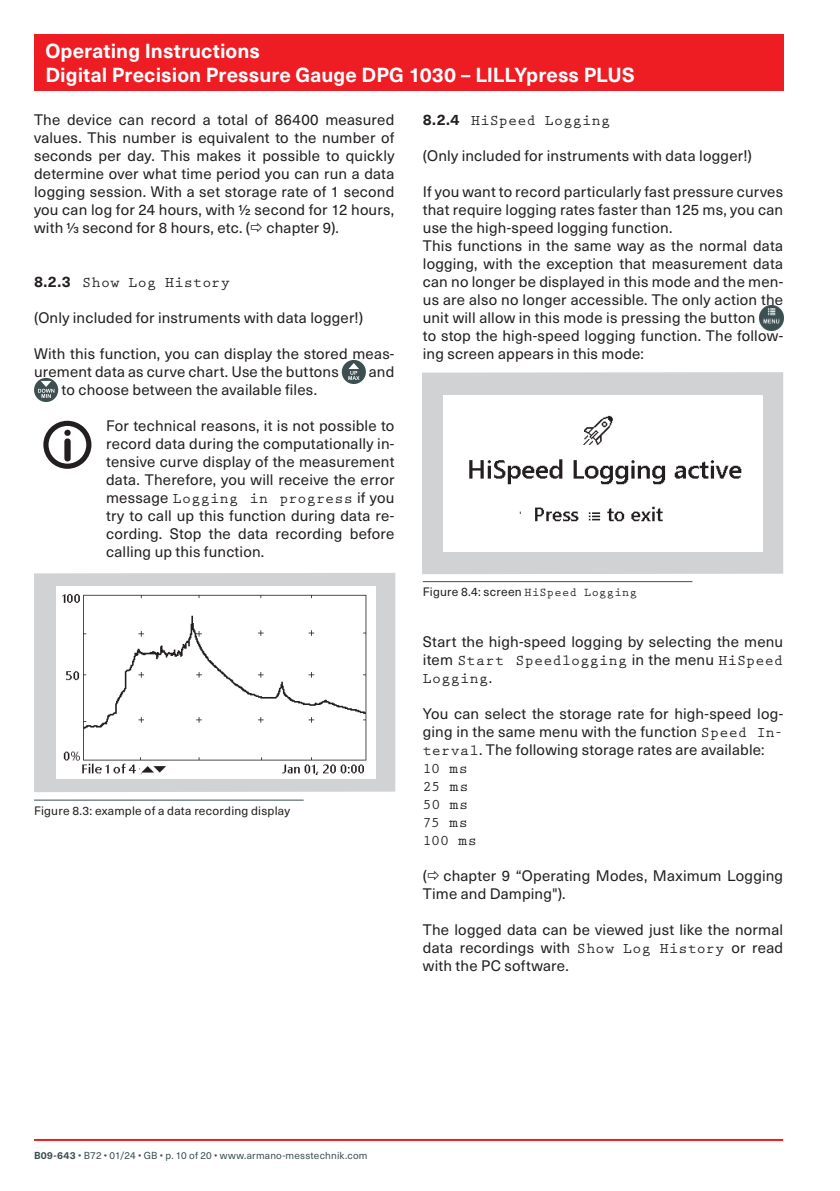
<style>
.page{position:relative;width:840px;height:1191px;background:#fff}
.page>*{position:absolute;margin:0;border:0;box-sizing:border-box;transform-origin:0 0}
.t1{font:700 20px/24px "Neue Haas Unica W1 G";letter-spacing:.005em;color:#fff}
.t2{font:15px/18px "Neue Haas Unica W1 G";letter-spacing:.01em;color:#231f20;text-align:justify}
.t3{font:700 15px/18px "Prestige Elite Std";letter-spacing:.02em;color:#231f20}
.t4{font:700 15px/18px "Prestige Elite Std";letter-spacing:-.005em;color:#231f20}
.t5{font:12px "Neue Haas Unica W1 G";letter-spacing:.02em;color:#231f20}
.t6{font:10px "Neue Haas Unica W1 G";letter-spacing:.02em;color:#3d4f51}
.s1{font-family:"Neue Haas Unica W1 G"}
.s2{font-family:"Neue Haas Unica W1 G";font-weight:400}
.s3{font-family:"Prestige Elite Std";font-weight:700}
.s4{font-weight:700}
</style>
<div class="page">
<hr style="left:34px;top:1139px;width:748px;height:2px;background:#ee1d23">
<div style="left:34px;top:34px;width:748px;height:57px;background:#ee1d23"></div>
<div style="left:341px;top:360px;width:24px;height:24px;background:#3d4f51;border-radius:50%"></div>
<svg style="left:348px;top:363px;width:11px;height:17px"></svg>
<div style="left:34px;top:378px;width:24px;height:24px;background:#3d4f51;border-radius:50%"></div>
<svg style="left:38px;top:381px;width:16px;height:17px"></svg>
<div style="left:43px;top:421px;width:48px;height:48px;border:5px solid #231f20;border-radius:50%"></div>
<svg style="left:64px;top:430px;width:7px;height:31px"></svg>
<div style="left:34px;top:573px;width:361px;height:219px;background:#d1d2d4"></div>
<img style="left:56px;top:586px;width:319px;height:192px">
<hr style="left:34px;top:799px;width:269px;height:1px;background:#3d4f51">
<img style="left:759px;top:306px;width:23px;height:24px">
<div style="left:422px;top:372px;width:360px;height:202px;background:#d1d2d4"></div>
<img style="left:443px;top:395px;width:319px;height:156px">
<hr style="left:422px;top:581px;width:270px;height:1px;background:#3d4f51">
<h1 class="t1" style="left:45px;top:38px;width:590px">Operating Instructions<br>Digital Precision Pressure Gauge DPG 1030 – LILLYpress PLUS</h1>
<p class="t2" style="left:34px;top:110px;width:362px">The device can record a total of 86400 measured values. This number is equivalent to the number of seconds per day. This makes it possible to quickly determine over what time period you can run a data logging session. With a set storage rate of 1 second you can log for 24 hours, with 1/2 second for 12 hours, with 1/3 second for 8 hours, etc. ( chapter 9).</p>
<p class="t3" style="left:422px;top:112px;width:189px"><span class="s1">8.2.4</span> HiSpeed Logging</p>
<p class="t2" style="left:422px;top:146px;width:330px">(Only included for instruments with data logger!)</p>
<p class="t2" style="left:422px;top:182px;width:362px;text-align:left">If you want to record particularly fast pressure curves that require logging rates faster than 125 ms, you can use the high-speed logging function.<br>This functions in the same way as the normal data logging, with the exception that measurement data can no longer be displayed in this mode and the men&shy;us are also no longer accessible. The only action the unit will allow in this mode is pressing the button<br>to stop the high-speed logging function. The follow&shy;ing screen appears in this mode:</p>
<p class="t3" style="left:34px;top:274px;width:197px"><span class="s1">8.2.3</span> Show Log History</p>
<p class="t2" style="left:34px;top:308px;width:330px">(Only included for instruments with data logger!)</p>
<p class="t2" style="left:34px;top:344px;width:362px">With this function, you can display the stored meas&shy;urement data as curve chart. Use the buttons</p>
<p class="t2" style="left:368px;top:362px;width:27px">and</p>
<p class="t2" style="left:62px;top:380px;width:257px">to choose between the available files.</p>
<p class="t2" style="left:106px;top:416px;width:290px">For technical reasons, it is not possible to record data during the computationally in&shy;tensive curve display of the measurement data. Therefore, you will receive the error</p>
<p class="t3" style="left:106px;top:490px;width:289px"><span class="s2">message</span> Logging in progress <span class="s2">if you</span></p>
<p class="t2" style="left:106px;top:506px;width:289px">try to call up this function during data re&shy;cording. Stop the data recording before calling up this function.</p>
<p class="t5" style="left:34px;top:801px;width:257px">Figure 8.3: example of a data recording display</p>
<p class="t5" style="left:422px;top:583px;width:215px">Figure 8.4: screen <span class="s3">HiSpeed Logging</span></p>
<p class="t2" style="left:422px;top:632px;width:361px">Start the high-speed logging by selecting the menu</p>
<p class="t3" style="left:422px;top:652px;width:362px"><span class="s2">item</span> Start Speedlogging <span class="s2">in the menu</span> HiSpeed<br>Logging<span class="s2">.</span></p>
<p class="t2" style="left:422px;top:704px;width:361px">You can select the storage rate for high-speed log&shy;ging in the same menu with the function <span class="s3">Speed In&shy;terval</span>. The following storage rates are available:</p>
<p class="t4" style="left:422px;top:760px;width:55px">10 ms<br>25 ms<br>50 ms<br>75 ms<br>100 ms</p>
<p class="t2" style="left:422px;top:866px;width:361px">( chapter 9 “Operating Modes, Maximum Logging<br>Time and Damping").</p>
<p class="t2" style="left:422px;top:920px;width:362px">The logged data can be viewed just like the normal data recordings with <span class="s3">Show Log History</span> or read with the PC software.</p>
<p class="t6" style="left:34px;top:1148px;width:335px"><span class="s4">B09-643</span> • B72 • 01/24 • GB • p. 10 of 20 • www.armano-messtechnik.com</p>
</div>
